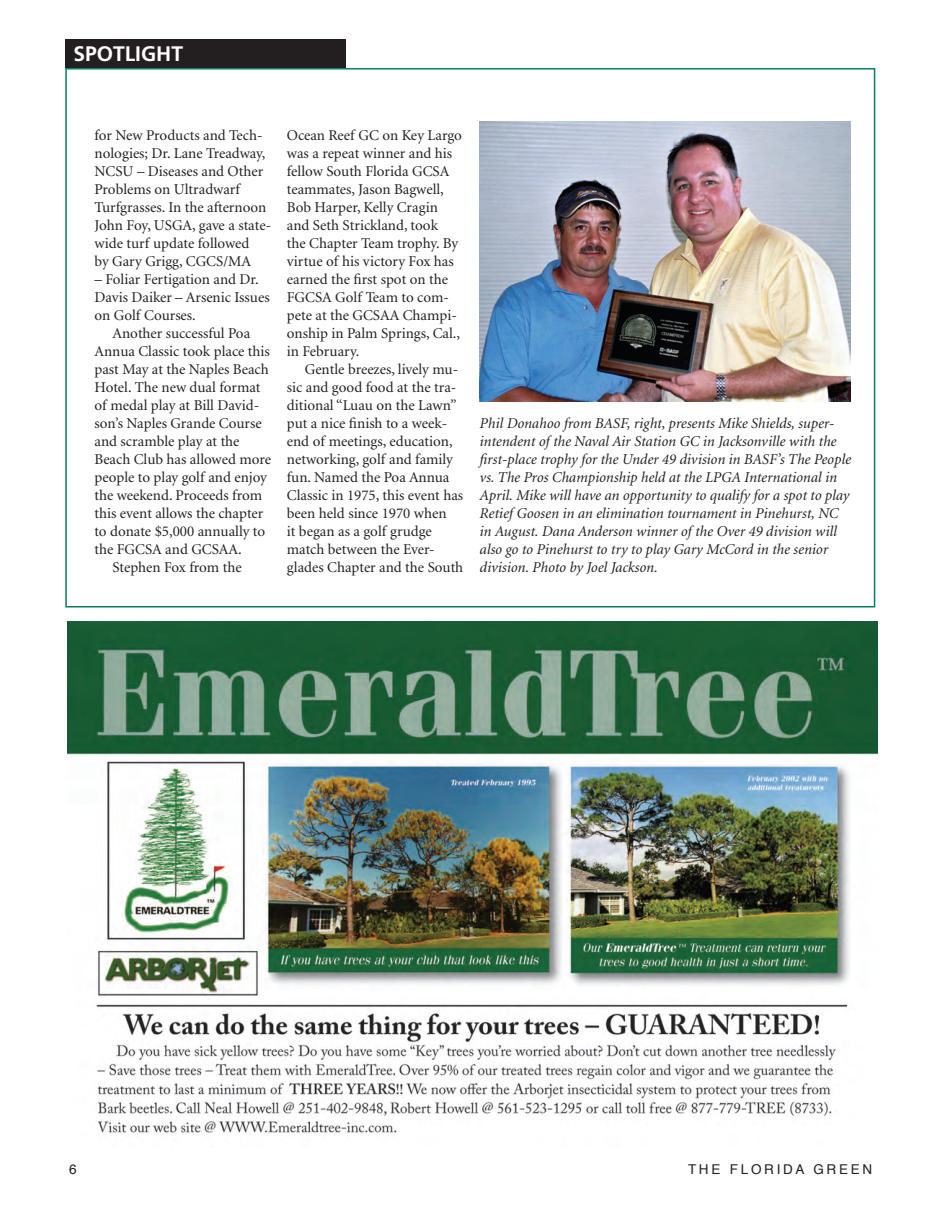
<style>
.page{position:relative;width:945px;height:1215px;background:#fff}
.page>*{position:absolute;margin:0;border:0;box-sizing:border-box;transform-origin:0 0}
.t1{font:700 21px "Frutiger";color:#fff}
.t2{font:15px/18px "Minion";color:#231f20}
.t3{font:italic 15px/18px "Minion";color:#231f20}
.t4{font:13.5px "Helvetica";letter-spacing:.2em;color:#231f20}
</style>
<div class="page">
<div style="left:65px;top:39px;width:281px;height:29px;background:#231f20"></div>
<img style="left:68px;top:621px;width:810px;height:513px">
<img style="left:479px;top:122px;width:371px;height:280px">
<h1 class="t1" style="left:73px;top:41px;width:111px">SPOTLIGHT</h1>
<p class="t2" style="left:94px;top:126px;width:178px">for New Products and Tech&shy;nologies; Dr. Lane Treadway,<br>NCSU – Diseases and Other<br>Problems on Ultradwarf<br>Turfgrasses. In the afternoon<br>John Foy, USGA, gave a state&shy;wide turf update followed<br>by Gary Grigg, CGCS/MA</p>
<p class="t2" style="left:95px;top:270px;width:177px">– Foliar Fertigation and Dr.<br>Davis Daiker – Arsenic Issues on Golf Courses.</p>
<p class="t2" style="left:113px;top:324px;width:139px">Another successful Poa</p>
<p class="t2" style="left:95px;top:342px;width:177px">Annua Classic took place this</p>
<p class="t2" style="left:95px;top:360px;width:176px">past May at the Naples Beach</p>
<p class="t2" style="left:95px;top:378px;width:168px">Hotel. The new dual format</p>
<p class="t2" style="left:95px;top:396px;width:166px">of medal play at Bill David-</p>
<p class="t2" style="left:95px;top:414px;width:169px">son’s Naples Grande Course</p>
<p class="t2" style="left:94px;top:432px;width:147px">and scramble play at the</p>
<p class="t2" style="left:94px;top:450px;width:178px">Beach Club has allowed more</p>
<p class="t2" style="left:94px;top:468px;width:174px">people to play golf and enjoy</p>
<p class="t2" style="left:94px;top:486px;width:169px">the weekend. Proceeds from</p>
<p class="t2" style="left:94px;top:504px;width:170px">this event allows the chapter</p>
<p class="t2" style="left:94px;top:522px;width:172px">to donate $5,000 annually to</p>
<p class="t2" style="left:94px;top:540px;width:149px">the FGCSA and GCSAA.</p>
<p class="t2" style="left:112px;top:558px;width:131px">Stephen Fox from the</p>
<p class="t2" style="left:287px;top:126px;width:177px">Ocean Reef GC on Key Largo was a repeat winner and his fellow South Florida GCSA teammates, Jason Bagwell,<br>Bob Harper, Kelly Cragin and Seth Strickland, took<br>the Chapter Team trophy. By virtue of his victory Fox has earned the first spot on the<br>FGCSA Golf Team to com&shy;pete at the GCSAA Champi&shy;onship in Palm Springs, Cal., in February.</p>
<p class="t2" style="left:287px;top:360px;width:178px;text-indent:18px">Gentle breezes, lively mu&shy;sic and good food at the tra&shy;ditional “Luau on the Lawn” put a nice finish to a week&shy;end of meetings, education, networking, golf and family fun. Named the Poa Annua<br>Classic in 1975, this event has been held since 1970 when<br>it began as a golf grudge match between the Ever&shy;glades Chapter and the South</p>
<p class="t3" style="left:479px;top:414px;width:373px">Phil Donahoo from BASF, right, presents Mike Shields, super&shy;intendent of the Naval Air Station GC in Jacksonville with the first-place trophy for the Under 49 division in BASF’s The People vs. The Pros Championship held at the LPGA International in April. Mike will have an opportunity to qualify for a spot to play Retief Goosen in an elimination tournament in Pinehurst, NC in August. Dana Anderson winner of the Over 49 division will also go to Pinehurst to try to play Gary McCord in the senior division. Photo by Joel Jackson.</p>
<p class="t4" style="left:69px;top:1158px;width:9px">6</p>
<p class="t4" style="left:688px;top:1158px;width:186px">THE FLORIDA GREEN</p>
</div>
